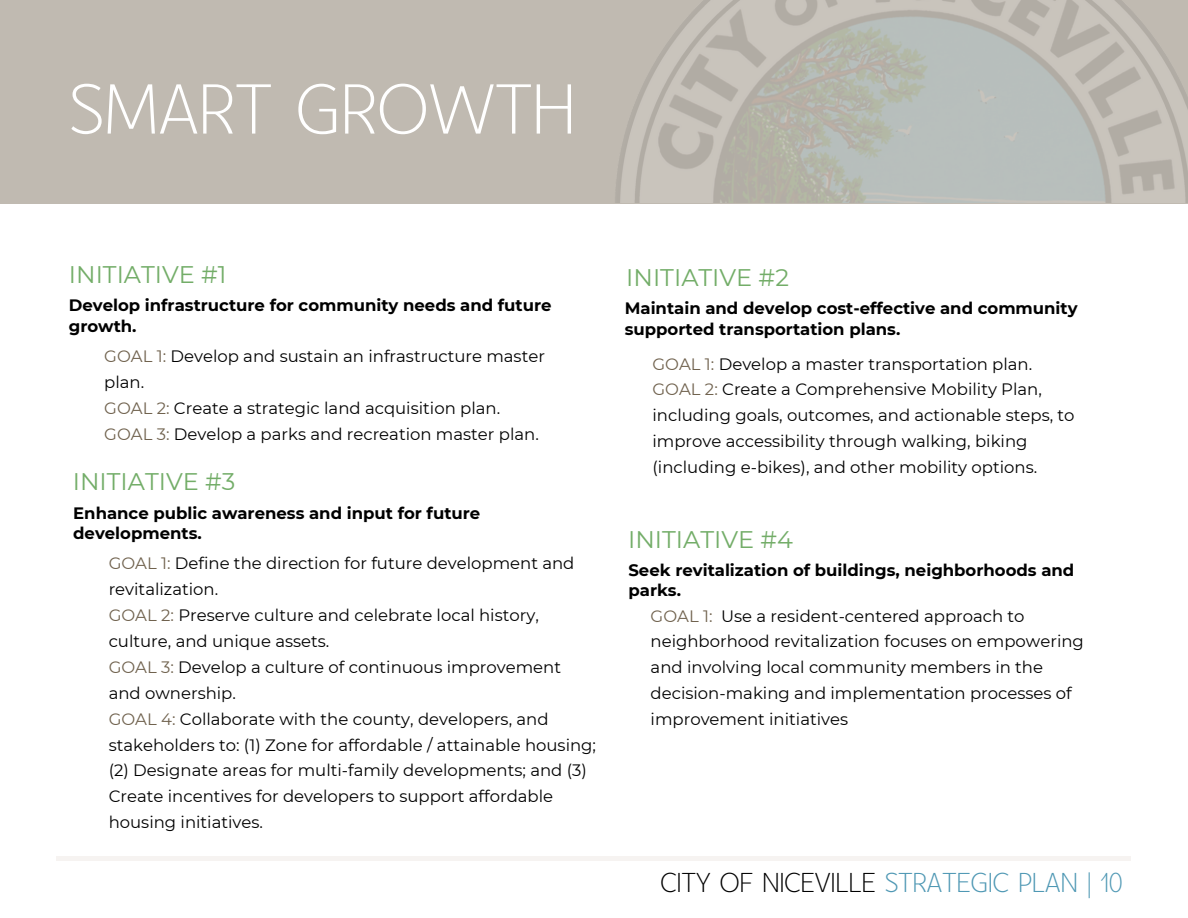
<style>
.page{position:relative;width:1188px;height:918px;background:#fff}
.page>*{position:absolute;margin:0;border:0;box-sizing:border-box;transform-origin:0 0}
.t1{font:82.65px "Yellow Peas";letter-spacing:-.015em;color:#fff}
.t2{font:32.1px "Yellow Peas";letter-spacing:-.015em;color:#4f98b4}
.t3{font:24px "Montserrat";color:#73ad68}
.t4{font:16.5px/25.8px "Montserrat";color:#000}
.t5{font:700 16.5px/20.2px "Montserrat";color:#000}
.s1{color:#70624e}
.s2{color:#000}
</style>
<div class="page">
<div style="left:57px;top:856px;width:1074px;height:5px;background:#f6f3f1"></div>
<div style="left:0;top:0;width:1188px;height:203px;background:#c0bab1"></div>
<img style="left:615px;top:0;width:573px;height:203px">
<p class="t1" style="left:69px;top:51px;width:509px">SMART GROWTH</p>
<h4 class="t3" style="left:69px;top:260px;width:159px">INITIATIVE #1</h4>
<h3 class="t5" style="left:69px;top:295px;width:484px">Develop infrastructure for community needs and future growth.</h3>
<p class="t4" style="left:104px;top:343px;width:442px"><span class="s1">GOAL 1:</span> Develop and sustain an infrastructure master plan.</p>
<p class="t4" style="left:104px;top:395px;width:397px"><span class="s1">GOAL 2:</span> Create a strategic land acquisition plan.</p>
<p class="t4" style="left:104px;top:421px;width:436px"><span class="s1">GOAL 3:</span> Develop a parks and recreation master plan.</p>
<p class="t3" style="left:73px;top:466px;width:164px">INITIATIVE #3</p>
<p class="t5" style="left:73px;top:503px;width:409px">Enhance public awareness and input for future developments.</p>
<h3 class="t4" style="left:109px;top:551px;width:467px"><span class="s1">GOAL 1:</span> Define the direction for future development and revitalization.</h3>
<h4 class="t4" style="left:109px;top:602px;width:432px"><span class="s1">GOAL 2:</span> Preserve culture and celebrate local history, culture, and unique assets.</h4>
<p class="t4" style="left:109px;top:654px;width:454px"><span class="s1">GOAL 3:</span> Develop a culture of continuous improvement and ownership.</p>
<p class="t4" style="left:109px;top:706px;width:489px"><span class="s1">GOAL 4:</span> Collaborate with the county, developers, and stakeholders to: (1) Zone for affordable / attainable housing; (2) Designate areas for multi-family developments; and (3)<br>Create incentives for developers to support affordable housing initiatives.</p>
<h4 class="t3" style="left:626px;top:262px;width:164px">INITIATIVE #2</h4>
<h3 class="t5" style="left:625px;top:298px;width:454px">Maintain and develop cost-effective and community supported transportation plans.</h3>
<p class="t4" style="left:653px;top:351px;width:381px"><span class="s1">GOAL 1:</span> Develop a master transportation plan.</p>
<p class="t4" style="left:653px;top:377px;width:424px"><span class="s1">GOAL 2:</span> Create a Comprehensive Mobility Plan, including goals, outcomes, and actionable steps, to improve accessibility through walking, biking (including e-bikes), and other mobility options.</p>
<h4 class="t3" style="left:628px;top:524px;width:166px">INITIATIVE #4</h4>
<h3 class="t5" style="left:628px;top:560px;width:447px">Seek revitalization of buildings, neighborhoods and parks.</h3>
<p class="t4" style="left:651px;top:603px;width:435px"><span class="s1">GOAL 1:</span> Use a resident-centered approach to neighborhood revitalization focuses on empowering and involving local community members in the decision-making and implementation processes of improvement initiatives</p>
<p class="t2" style="left:660px;top:860px;width:464px"><span class="s2">CITY OF NICEVILLE</span> STRATEGIC PLAN | 10</p>
</div>
